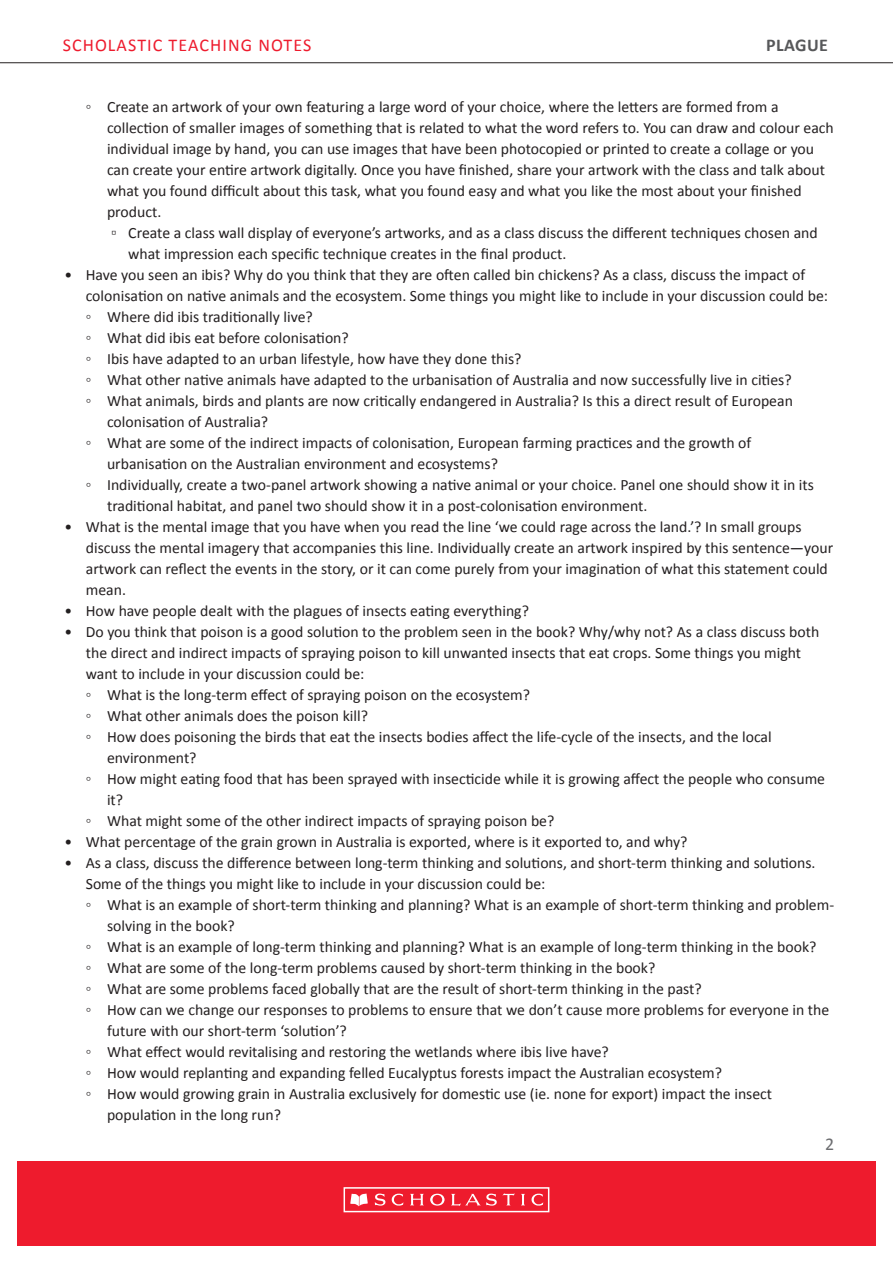
<style>
.page{position:relative;width:893px;height:1263px;background:#fff}
.page>*{position:absolute;margin:0;border:0;box-sizing:border-box;transform-origin:0 0}
.t1{font:18px "Calibri";letter-spacing:.06em;color:#ee1b2d}
.t2{font:700 18px "Calibri";letter-spacing:.02em;color:#57585a}
.t3{font:18px "Calibri";color:#6c6d70}
.t4{font:15.75px/21px "Calibri";color:#231f20}
</style>
<div class="page">
<div style="left:17px;top:1161px;width:859px;height:85px;background:#ee1b2d"></div>
<div style="left:344px;top:1187px;width:205px;height:25px;border:2px solid #fff"></div>
<svg style="left:350px;top:1193px;width:18px;height:13px"></svg>
<svg style="left:375px;top:1193px;width:28px;height:13px"></svg>
<svg style="left:410px;top:1194px;width:14px;height:11px"></svg>
<svg style="left:521px;top:1194px;width:4px;height:11px"></svg>
<svg style="left:531px;top:1193px;width:12px;height:13px"></svg>
<svg style="left:430px;top:1194px;width:15px;height:11px"></svg>
<svg style="left:451px;top:1193px;width:64px;height:13px"></svg>
<hr style="left:0;top:62px;width:893px;height:1px;background:#231f20">
<p class="t1" style="left:63px;top:32px;width:250px">SCHOLASTIC TEACHING NOTES</p>
<p class="t2" style="left:766px;top:32px;width:63px">PLAGUE</p>
<p class="t4" style="left:107px;top:96px;width:728px;text-indent:-21px">◦ Create an artwork of your own featuring a large word of your choice, where the letters are formed from a collection of smaller images of something that is related to what the word refers to. You can draw and colour each individual image by hand, you can use images that have been photocopied or printed to create a collage or you can create your entire artwork digitally. Once you have finished, share your artwork with the class and talk about what you found difficult about this task, what you found easy and what you like the most about your finished product.</p>
<p class="t4" style="left:128px;top:222px;width:691px;text-indent:-17px">▫ Create a class wall display of everyone’s artworks, and as a class discuss the different techniques chosen and what impression each specific technique creates in the final product.</p>
<p class="t4" style="left:86px;top:264px;width:744px;text-indent:-21px">• Have you seen an ibis? Why do you think that they are often called bin chickens? As a class, discuss the impact of colonisation on native animals and the ecosystem. Some things you might like to include in your discussion could be:</p>
<p class="t4" style="left:86px;top:306px;width:229px">◦ Where did ibis traditionally live?</p>
<p class="t4" style="left:86px;top:327px;width:265px">◦ What did ibis eat before colonisation?</p>
<p class="t4" style="left:86px;top:348px;width:437px">◦ Ibis have adapted to an urban lifestyle, how have they done this?</p>
<p class="t4" style="left:86px;top:369px;width:707px">◦ What other native animals have adapted to the urbanisation of Australia and now successfully live in cities?</p>
<p class="t4" style="left:107px;top:390px;width:687px;text-indent:-21px">◦ What animals, birds and plants are now critically endangered in Australia? Is this a direct result of European colonisation of Australia?</p>
<p class="t4" style="left:107px;top:432px;width:646px;text-indent:-21px">◦ What are some of the indirect impacts of colonisation, European farming practices and the growth of urbanisation on the Australian environment and ecosystems?</p>
<p class="t4" style="left:107px;top:474px;width:708px;text-indent:-21px">◦ Individually, create a two-panel artwork showing a native animal or your choice. Panel one should show it in its traditional habitat, and panel two should show it in a post-colonisation environment.</p>
<p class="t4" style="left:86px;top:516px;width:749px;text-indent:-21px">• What is the mental image that you have when you read the line ‘we could rage across the land.’? In small groups discuss the mental imagery that accompanies this line. Individually create an artwork inspired by this sentence—your artwork can reflect the events in the story, or it can come purely from your imagination of what this statement could mean.</p>
<p class="t4" style="left:65px;top:600px;width:466px">• How have people dealt with the plagues of insects eating everything?</p>
<p class="t4" style="left:86px;top:621px;width:735px;text-indent:-21px">• Do you think that poison is a good solution to the problem seen in the book? Why/why not? As a class discuss both the direct and indirect impacts of spraying poison to kill unwanted insects that eat crops. Some things you might want to include in your discussion could be:</p>
<p class="t4" style="left:86px;top:684px;width:446px">◦ What is the long-term effect of spraying poison on the ecosystem?</p>
<p class="t4" style="left:86px;top:705px;width:284px">◦ What other animals does the poison kill?</p>
<p class="t4" style="left:107px;top:726px;width:666px;text-indent:-21px">◦ How does poisoning the birds that eat the insects bodies affect the life-cycle of the insects, and the local environment?</p>
<p class="t4" style="left:107px;top:768px;width:720px;text-indent:-21px">◦ How might eating food that has been sprayed with insecticide while it is growing affect the people who consume it?</p>
<p class="t4" style="left:86px;top:810px;width:470px">◦ What might some of the other indirect impacts of spraying poison be?</p>
<p class="t4" style="left:65px;top:831px;width:625px">• What percentage of the grain grown in Australia is exported, where is it exported to, and why?</p>
<p class="t4" style="left:86px;top:852px;width:731px;text-indent:-21px">• As a class, discuss the difference between long-term thinking and solutions, and short-term thinking and solutions.<br>Some of the things you might like to include in your discussion could be:</p>
<p class="t4" style="left:107px;top:894px;width:729px;text-indent:-21px">◦ What is an example of short-term thinking and planning? What is an example of short-term thinking and problem&shy;solving in the book?</p>
<p class="t4" style="left:86px;top:936px;width:732px">◦ What is an example of long-term thinking and planning? What is an example of long-term thinking in the book?</p>
<p class="t4" style="left:86px;top:957px;width:571px">◦ What are some of the long-term problems caused by short-term thinking in the book?</p>
<p class="t4" style="left:86px;top:978px;width:618px">◦ What are some problems faced globally that are the result of short-term thinking in the past?</p>
<p class="t4" style="left:107px;top:999px;width:724px;text-indent:-21px">◦ How can we change our responses to problems to ensure that we don’t cause more problems for everyone in the future with our short-term ‘solution’?</p>
<p class="t4" style="left:86px;top:1041px;width:524px">◦ What effect would revitalising and restoring the wetlands where ibis live have?</p>
<p class="t4" style="left:86px;top:1062px;width:638px">◦ How would replanting and expanding felled Eucalyptus forests impact the Australian ecosystem?</p>
<p class="t4" style="left:107px;top:1083px;width:667px;text-indent:-21px">◦ How would growing grain in Australia exclusively for domestic use (ie. none for export) impact the insect population in the long run?</p>
<p class="t3" style="left:825px;top:1131px;width:11px">2</p>
</div>
